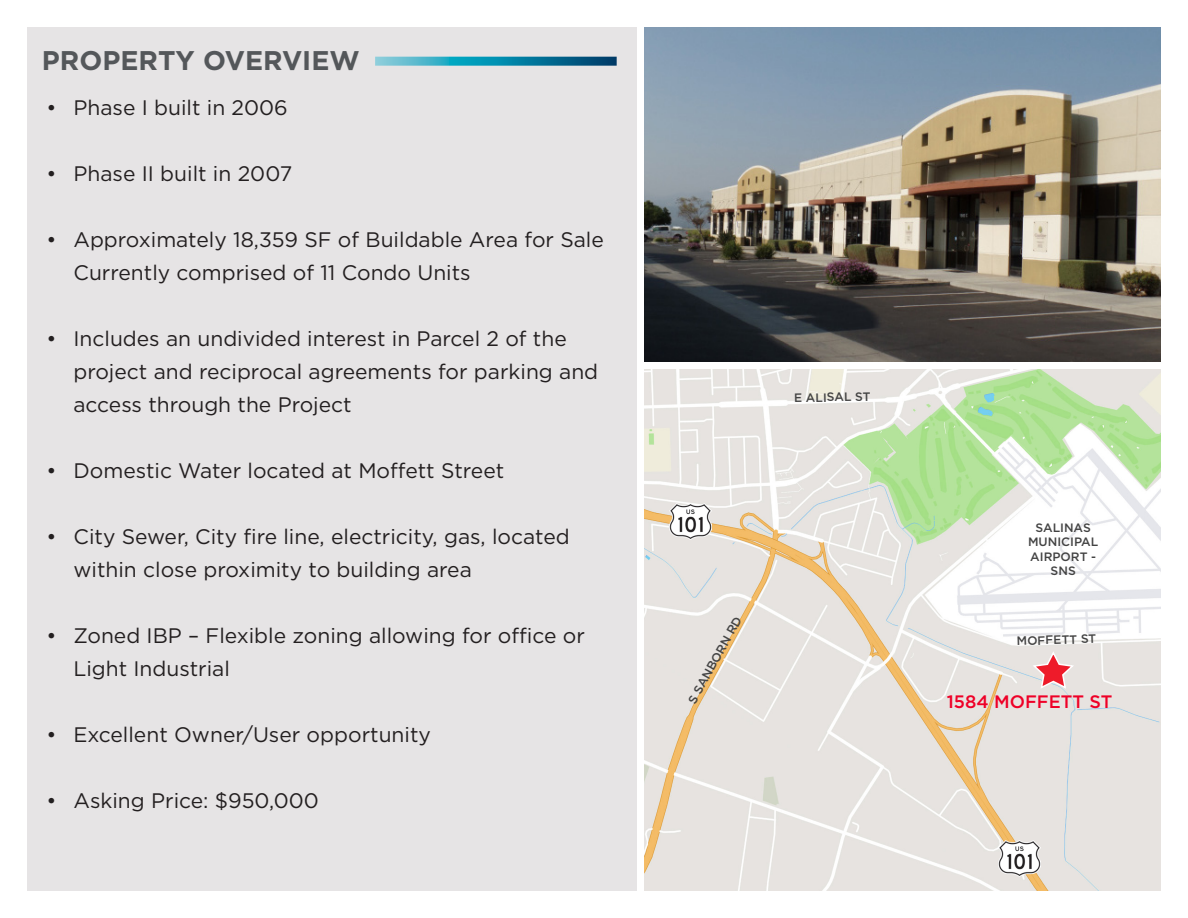
<style>
.page{position:relative;width:1188px;height:918px;background:#fff}
.page>*{position:absolute;margin:0;border:0;box-sizing:border-box;transform-origin:0 0}
.t1{font:700 27px "Gotham";color:#54575a}
.t2{font:21px/33px "Gotham";color:#231f20}
.t3{font:500 18px "Gotham";color:#ef0027}
.t4{font:500 12.15px/14.5px "Gotham";color:#434343;text-align:center}
</style>
<div class="page">
<div style="left:27px;top:27px;width:609px;height:864px;background:#e6e4e5"></div>
<svg style="left:375px;top:57px;width:242px;height:9px;background:#248dab"></svg>
<img style="left:645px;top:369px;width:516px;height:522px">
<svg style="left:1031px;top:651px;width:45px;height:39px;background:#eab0b2"></svg>
<img style="left:670px;top:504px;width:42px;height:36px">
<img style="left:998px;top:841px;width:43px;height:36px">
<img style="left:645px;top:27px;width:516px;height:335px">
<p class="t1" style="left:42px;top:43px;width:319px">PROPERTY OVERVIEW</p>
<p class="t2" style="left:46px;top:90px;width:243px">• Phase I built in 2006</p>
<p class="t2" style="left:46px;top:156px;width:247px">• Phase II built in 2007</p>
<p class="t2" style="left:73px;top:222px;width:532px;text-indent:-27px">• Approximately 18,359 SF of Buildable Area for Sale<br>Currently comprised of 11 Condo Units</p>
<p class="t2" style="left:73px;top:321px;width:526px;text-indent:-27px">• Includes an undivided interest in Parcel 2 of the project and reciprocal agreements for parking and access through the Project</p>
<p class="t2" style="left:46px;top:453px;width:459px">• Domestic Water located at Moffett Street</p>
<p class="t2" style="left:73px;top:519px;width:498px;text-indent:-27px">• City Sewer, City fire line, electricity, gas, located within close proximity to building area</p>
<p class="t2" style="left:73px;top:618px;width:513px;text-indent:-27px">• Zoned IBP – Flexible zoning allowing for office or<br>Light Industrial</p>
<p class="t2" style="left:46px;top:717px;width:386px">• Excellent Owner/User opportunity</p>
<p class="t2" style="left:46px;top:783px;width:274px">• Asking Price: $950,000</p>
<p class="t4" style="left:794px;top:390px;width:78px;rotate:-1deg">E ALISAL ST</p>
<p class="t4" style="left:685px;top:699px;width:99px;rotate:-61deg">S SANBORN RD</p>
<p class="t4" style="left:1036px;top:520px;width:57px">SALINAS</p>
<p class="t4" style="left:1028px;top:535px;width:72px">MUNICIPAL<br>AIRPORT -<br>SNS</p>
<p class="t4" style="left:1016px;top:634px;width:81px;rotate:-2deg">MOFFETT ST</p>
<p class="t3" style="left:947px;top:690px;width:167px">1584 MOFFETT ST</p>
</div>
